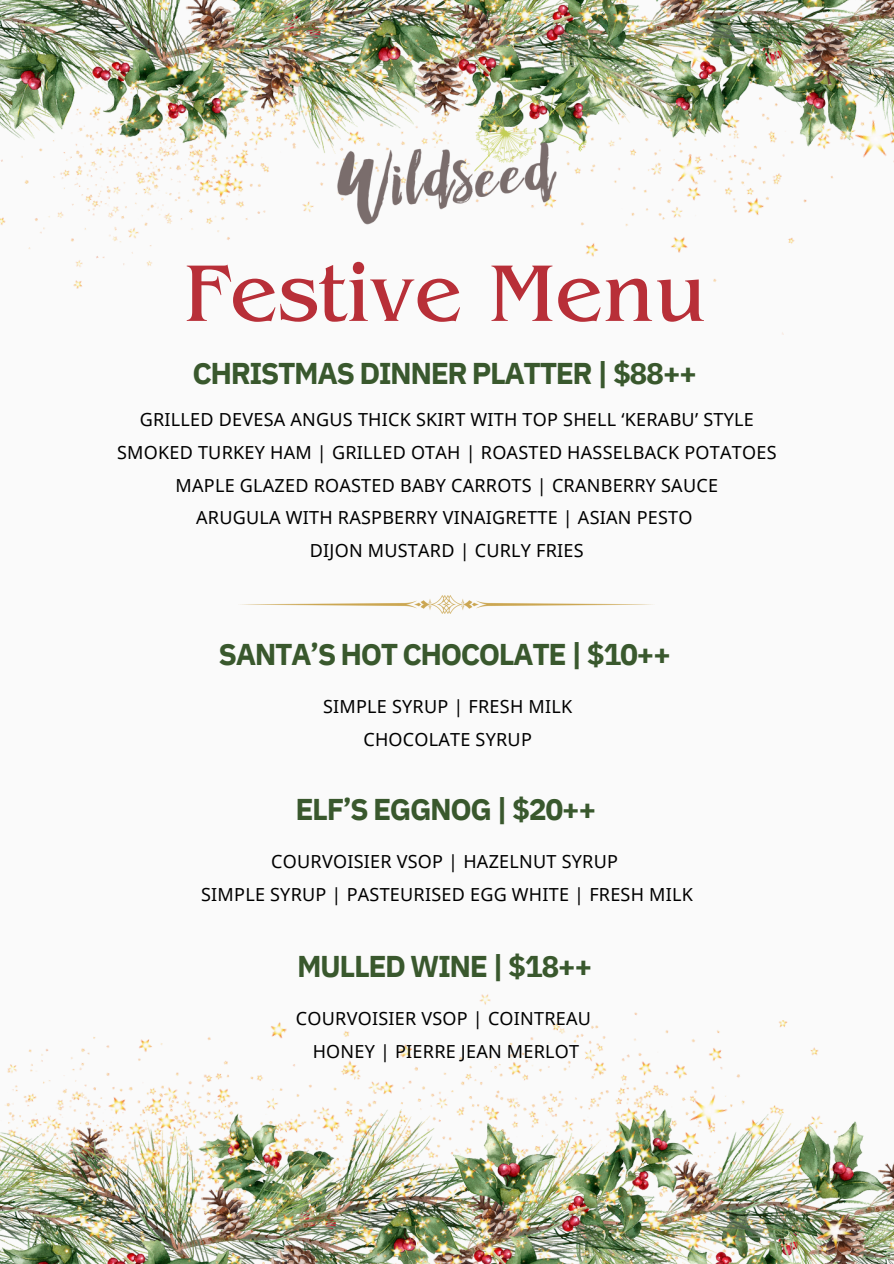
<style>
.page{position:relative;width:894px;height:1264px;background:#fff}
.page>*{position:absolute;margin:0;border:0;box-sizing:border-box;transform-origin:0 0}
.t1{font:84px "Benguiat Pro ITC";letter-spacing:-.01em;color:#b82f38}
.t2{font:700 30px "IBM Plex Sans";letter-spacing:-.05em;color:#39582d}
.t3{font:18px/32.7px "Noto Sans";letter-spacing:.015em;color:#000;text-align:center}
</style>
<div class="page">
<div style="left:0;top:0;width:893px;height:1263px;background:#fafafa"></div>
<img style="left:240px;top:595px;width:413px;height:18px">
<img style="left:0;top:0;width:893px;height:335px">
<img style="left:0;top:994px;width:893px;height:269px">
<img style="left:329px;top:75px;width:265px;height:157px">
<p class="t1" style="left:183px;top:263px;width:524px">Festive Menu</p>
<p class="t2" style="left:192px;top:353px;width:506px">CHRISTMAS DINNER PLATTER | $88++</p>
<p class="t3" style="left:117px;top:403px;width:660px">GRILLED DEVESA ANGUS THICK SKIRT WITH TOP SHELL ‘KERABU’ STYLE<br>SMOKED TURKEY HAM | GRILLED OTAH | ROASTED HASSELBACK POTATOES<br>MAPLE GLAZED ROASTED BABY CARROTS | CRANBERRY SAUCE</p>
<h2 class="t3" style="left:196px;top:501px;width:498px">ARUGULA WITH RASPBERRY VINAIGRETTE | ASIAN PESTO</h2>
<p class="t3" style="left:310px;top:533px;width:275px">DIJON MUSTARD | CURLY FRIES</p>
<p class="t2" style="left:218px;top:634px;width:454px">SANTA’S HOT CHOCOLATE | $10++</p>
<p class="t3" style="left:323px;top:689px;width:250px">SIMPLE SYRUP | FRESH MILK</p>
<p class="t3" style="left:363px;top:722px;width:170px">CHOCOLATE SYRUP</p>
<p class="t2" style="left:295px;top:789px;width:302px">ELF’S EGGNOG | $20++</p>
<p class="t3" style="left:271px;top:845px;width:348px">COURVOISIER VSOP | HAZELNUT SYRUP</p>
<h2 class="t3" style="left:201px;top:877px;width:493px">SIMPLE SYRUP | PASTEURISED EGG WHITE | FRESH MILK</h2>
<h2 class="t2" style="left:297px;top:946px;width:297px">MULLED WINE | $18++</h2>
<p class="t3" style="left:296px;top:1001px;width:296px">COURVOISIER VSOP | COINTREAU</p>
<p class="t3" style="left:312px;top:1034px;width:268px">HONEY | PIERRE JEAN MERLOT</p>
</div>
